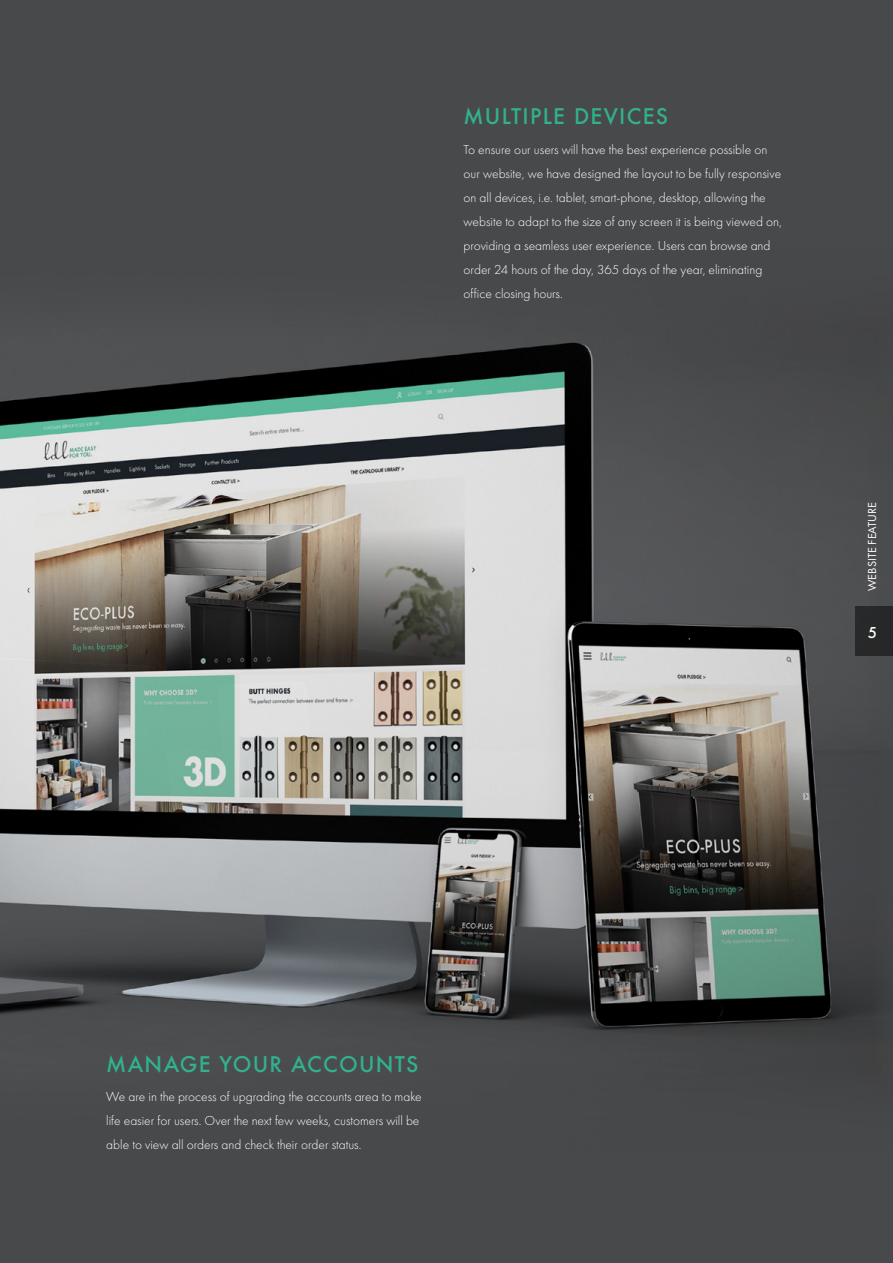
<style>
.page{position:relative;width:893px;height:1263px;background:#48494b}
.page>*{position:absolute;margin:0;border:0;box-sizing:border-box;transform-origin:0 0}
.t1{font:500 21px "Futura";letter-spacing:.06em;color:#31b18d}
.t2{font:500 16.5px "Futura PT";color:#fff}
.t3{font:300 13.5px/24px "Futura PT";color:#fff}
.t4{font:12px "Futura PT";color:#fff}
</style>
<div class="page">
<img style="left:0;top:342px;width:893px;height:703px">
<div style="left:855px;top:607px;width:38px;height:49px;background:#272829"></div>
<h1 class="t1" style="left:463px;top:102px;width:206px">MULTIPLE DEVICES</h1>
<p class="t3" style="left:463px;top:137px;width:320px">To ensure our users will have the best experience possible on our website, we have designed the layout to be fully responsive on all devices, i.e. tablet, smart-phone, desktop, allowing the website to adapt to the size of any screen it is being viewed on, providing a seamless user experience. Users can browse and order 24 hours of the day, 365 days of the year, eliminating office closing hours.</p>
<p class="t4" style="left:865px;top:591px;width:91px;rotate:-90deg">WEBSITE FEATURE</p>
<p class="t2" style="left:868px;top:622px;width:11px">5</p>
<h1 class="t1" style="left:106px;top:1050px;width:314px">MANAGE YOUR ACCOUNTS</h1>
<p class="t3" style="left:106px;top:1085px;width:317px">We are in the process of upgrading the accounts area to make life easier for users. Over the next few weeks, customers will be able to view all orders and check their order status.</p>
</div>
